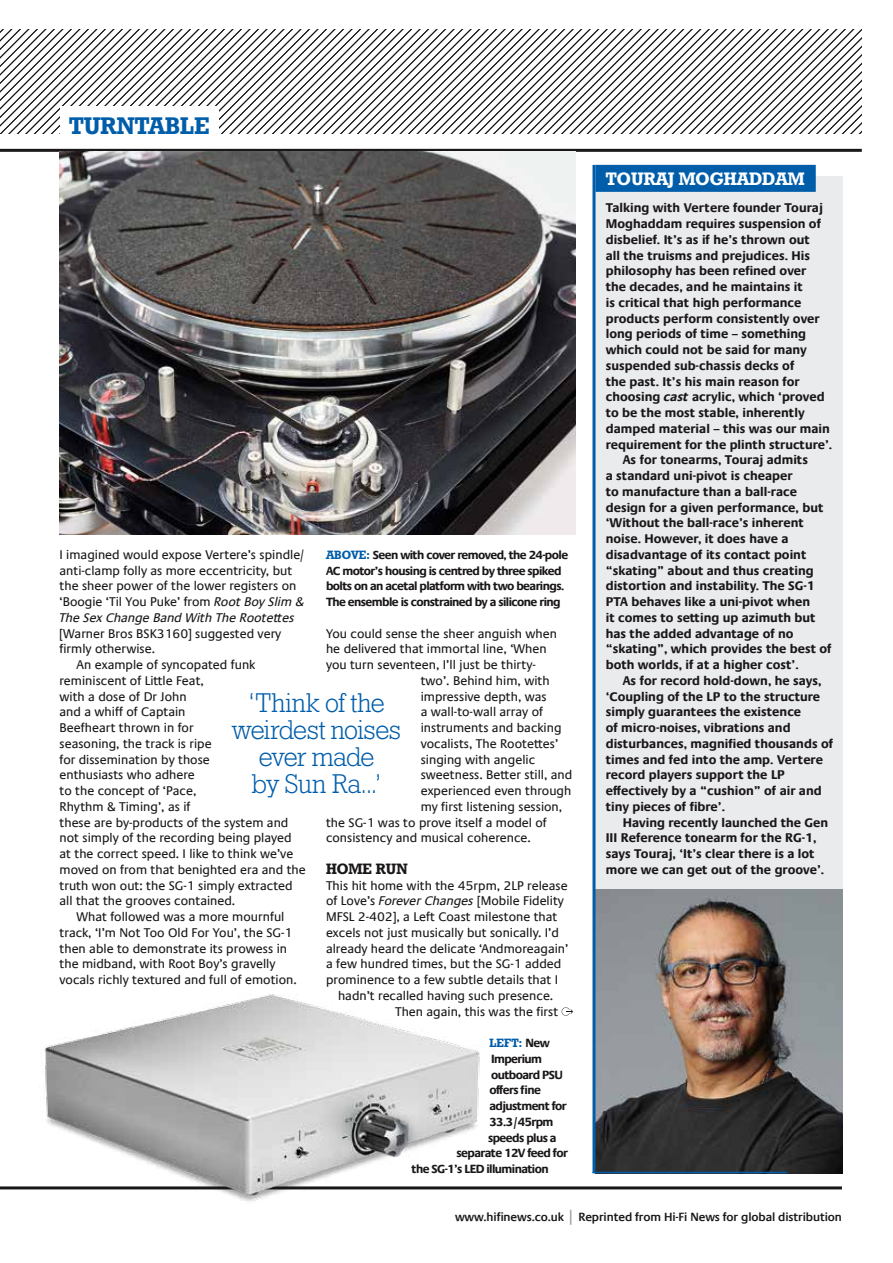
<style>
.page{position:relative;width:893px;height:1263px;background:#fff}
.page>*{position:absolute;margin:0;border:0;box-sizing:border-box;transform-origin:0 0}
.t1{font:27px/27px "Geometric Slab 712 BT Light A";letter-spacing:-.015em;color:#005daa;text-align:center}
.t2{font:24px "Geometric Slab 712 BT Bold A";color:#005daa}
.t3{font:18px "Geometric Slab 712 BT Bold A";color:#fff}
.t4{font:15px "Geometric Slab 712 BT Bold A";color:#1a1719}
.t5{font:12.75px/15.8px "Praxis Com";color:#1a1719}
.t6{font:700 12.75px "Praxis Com";color:#1a1719}
.t7{font:700 12px/15.8px "Praxis Com";letter-spacing:-.05em;color:#1a1719}
.t8{font:600 12px "Praxis Com";letter-spacing:-.01em;color:#1a1719}
.t9{font:12px "Geometric Slab 712 BT Bold A";color:#005daa}
.s1{font-style:italic}
.s2{font-family:"Geometric Slab 712 BT Bold A";font-weight:400;color:#005daa}
.s3{font-family:"Praxis Com";font-weight:700;color:#1a1719}
.s4{font-size:15px;color:#96979a}
</style>
<div class="page">
<hr style="left:0;top:1186px;width:842px;height:3px;background:#1a1719">
<hr style="left:0;top:149px;width:862px;height:3px;background:#1a1719">
<svg style="left:0;top:30px;width:862px;height:104px"></svg>
<div style="left:60px;top:106px;width:158px;height:36px;background:#fff"></div>
<div style="left:594px;top:176px;width:248px;height:992px;background:#eaebec"></div>
<img style="left:595px;top:890px;width:247px;height:283px">
<img style="left:60px;top:152px;width:515px;height:382px">
<hr style="left:593px;top:1172px;width:194px;height:1px;background:#005daa">
<div style="left:595px;top:165px;width:221px;height:27px;background:#005daa"></div>
<hr style="left:592px;top:165px;width:3px;height:1008px;background:#005daa">
<svg style="left:562px;top:1007px;width:11px;height:9px"></svg>
<img style="left:15px;top:994px;width:473px;height:207px">
<h2 class="t2" style="left:69px;top:110px;width:142px">TURNTABLE</h2>
<p class="t5" style="left:60px;top:547px;width:246px">I imagined would expose Vertere’s spindle/ anti-clamp folly as more eccentricity, but the sheer power of the lower registers on ‘Boogie ‘Til You Puke’ from <span class="s1">Root Boy Slim &amp; The Sex Change Band With The Rootettes</span></p>
<p class="t5" style="left:60px;top:625px;width:223px">[Warner Bros BSK3160] suggested very</p>
<p class="t5" style="left:60px;top:641px;width:97px">firmly otherwise.</p>
<p class="t5" style="left:77px;top:657px;width:180px">An example of syncopated funk</p>
<p class="t5" style="left:60px;top:673px;width:146px">reminiscent of Little Feat,</p>
<p class="t5" style="left:60px;top:688px;width:129px">with a dose of Dr John</p>
<p class="t5" style="left:60px;top:704px;width:127px">and a whiff of Captain</p>
<p class="t5" style="left:60px;top:720px;width:136px">Beefheart thrown in for</p>
<p class="t5" style="left:60px;top:736px;width:154px">seasoning, the track is ripe</p>
<p class="t5" style="left:60px;top:751px;width:152px">for dissemination by those</p>
<p class="t5" style="left:60px;top:767px;width:137px">enthusiasts who adhere</p>
<p class="t5" style="left:60px;top:783px;width:138px">to the concept of ‘Pace,</p>
<p class="t5" style="left:60px;top:799px;width:132px">Rhythm &amp; Timing’, as if</p>
<p class="t5" style="left:60px;top:814px;width:230px">these are by-products of the system and</p>
<p class="t5" style="left:60px;top:830px;width:234px">not simply of the recording being played</p>
<p class="t5" style="left:60px;top:846px;width:235px">at the correct speed. I like to think we’ve</p>
<p class="t5" style="left:60px;top:862px;width:248px">moved on from that benighted era and the</p>
<p class="t5" style="left:60px;top:877px;width:235px">truth won out: the SG-1 simply extracted</p>
<p class="t5" style="left:60px;top:893px;width:177px">all that the grooves contained.</p>
<p class="t5" style="left:77px;top:909px;width:209px">What followed was a more mournful</p>
<p class="t5" style="left:60px;top:925px;width:234px">track, ‘I’m Not Too Old For You’, the SG-1</p>
<p class="t5" style="left:60px;top:940px;width:229px">then able to demonstrate its prowess in</p>
<p class="t5" style="left:60px;top:956px;width:217px">the midband, with Root Boy’s gravelly</p>
<p class="t5" style="left:60px;top:972px;width:239px">vocals richly textured and full of emotion.</p>
<p class="t7" style="left:326px;top:547px;width:244px"><span class="s2">ABOVE:</span> Seen with cover removed, the 24-pole AC motor’s housing is centred by three spiked bolts on an acetal platform with two bearings.<br>The ensemble is constrained by a silicone ring</p>
<p class="t5" style="left:326px;top:625px;width:233px">You could sense the sheer anguish when</p>
<p class="t5" style="left:326px;top:641px;width:222px">he delivered that immortal line, ‘When</p>
<p class="t5" style="left:326px;top:657px;width:211px">you turn seventeen, I’ll just be thirty-</p>
<p class="t5" style="left:421px;top:673px;width:130px">two’. Behind him, with</p>
<p class="t5" style="left:421px;top:688px;width:128px">impressive depth, was</p>
<p class="t5" style="left:421px;top:704px;width:124px">a wall-to-wall array of</p>
<p class="t5" style="left:421px;top:720px;width:142px">instruments and backing</p>
<p class="t5" style="left:421px;top:736px;width:139px">vocalists, The Rootettes’</p>
<p class="t5" style="left:421px;top:751px;width:116px">singing with angelic</p>
<p class="t5" style="left:421px;top:767px;width:153px">sweetness. Better still, and</p>
<p class="t5" style="left:421px;top:783px;width:152px">experienced even through</p>
<p class="t5" style="left:421px;top:799px;width:143px">my first listening session,</p>
<p class="t5" style="left:326px;top:814px;width:222px">the SG-1 was to prove itself a model of</p>
<p class="t5" style="left:326px;top:830px;width:206px">consistency and musical coherence.</p>
<p class="t4" style="left:326px;top:859px;width:83px">HOME RUN</p>
<p class="t5" style="left:326px;top:877px;width:243px">This hit home with the 45rpm, 2LP release</p>
<p class="t5" style="left:326px;top:893px;width:239px">of Love’s <span class="s1">Forever Changes</span> [Mobile Fidelity</p>
<p class="t5" style="left:326px;top:909px;width:233px">MFSL 2-402], a Left Coast milestone that</p>
<p class="t5" style="left:326px;top:925px;width:234px">excels not just musically but sonically. I’d</p>
<p class="t5" style="left:326px;top:940px;width:244px">already heard the delicate ‘Andmoreagain’</p>
<p class="t5" style="left:326px;top:956px;width:237px">a few hundred times, but the SG-1 added</p>
<p class="t5" style="left:326px;top:972px;width:234px">prominence to a few subtle details that I</p>
<p class="t5" style="left:338px;top:988px;width:217px">hadn’t recalled having such presence.</p>
<p class="t5" style="left:395px;top:1003px;width:165px">Then again, this was the first</p>
<h1 class="t1" style="left:232px;top:689px;width:171px">‘Think of the weirdest noises ever made<br>by Sun Ra...’</h1>
<p class="t9" style="left:489px;top:1036px;width:62px">LEFT: <span class="s3">New</span></p>
<p class="t7" style="left:491px;top:1051px;width:53px">Imperium</p>
<p class="t7" style="left:491px;top:1067px;width:73px">outboard PSU</p>
<p class="t7" style="left:489px;top:1082px;width:53px">offers fine</p>
<p class="t7" style="left:489px;top:1098px;width:79px">adjustment for</p>
<p class="t7" style="left:489px;top:1114px;width:66px">33.3/45rpm</p>
<p class="t7" style="left:488px;top:1130px;width:70px">speeds plus a</p>
<p class="t7" style="left:456px;top:1145px;width:113px">separate 12V feed for</p>
<p class="t7" style="left:411px;top:1161px;width:139px">the SG-1’s LED illumination</p>
<h3 class="t3" style="left:606px;top:168px;width:25px">TOURA</h3>
<h3 class="t3" style="left:668px;top:168px;width:42px">J MOGHADDAM</h3>
<p class="t6" style="left:606px;top:200px;width:219px">Talking with Vertere founder Touraj</p>
<p class="t6" style="left:606px;top:216px;width:217px">Moghaddam requires suspension of</p>
<p class="t6" style="left:606px;top:232px;width:206px">disbelief. It’s as if he’s thrown out</p>
<p class="t6" style="left:606px;top:248px;width:206px">all the truisms and prejudices. His</p>
<p class="t6" style="left:606px;top:263px;width:202px">philosophy has been refined over</p>
<p class="t6" style="left:606px;top:279px;width:199px">the decades, and he maintains it</p>
<p class="t6" style="left:606px;top:295px;width:197px">is critical that high performance</p>
<p class="t6" style="left:606px;top:311px;width:215px">products perform consistently over</p>
<p class="t6" style="left:606px;top:326px;width:202px">long periods of time – something</p>
<p class="t6" style="left:606px;top:342px;width:202px">which could not be said for many</p>
<p class="t6" style="left:606px;top:358px;width:190px">suspended sub-chassis decks of</p>
<p class="t6" style="left:606px;top:374px;width:196px">the past. It’s his main reason for</p>
<p class="t6" style="left:606px;top:389px;width:220px">choosing <span class="s1">cast</span> acrylic, which ‘proved</p>
<p class="t6" style="left:606px;top:405px;width:200px">to be the most stable, inherently</p>
<p class="t6" style="left:606px;top:421px;width:226px">damped material – this was our main</p>
<p class="t6" style="left:606px;top:437px;width:228px">requirement for the plinth structure’.</p>
<p class="t6" style="left:623px;top:452px;width:187px">As for tonearms, Touraj admits</p>
<p class="t6" style="left:606px;top:468px;width:188px">a standard uni-pivot is cheaper</p>
<p class="t6" style="left:606px;top:484px;width:193px">to manufacture than a ball-race</p>
<p class="t6" style="left:606px;top:500px;width:219px">design for a given performance, but</p>
<p class="t6" style="left:606px;top:515px;width:200px">‘Without the ball-race’s inherent</p>
<p class="t6" style="left:606px;top:531px;width:184px">noise. However, it does have a</p>
<p class="t6" style="left:606px;top:547px;width:202px">disadvantage of its contact point</p>
<p class="t6" style="left:606px;top:563px;width:209px">“skating” about and thus creating</p>
<p class="t6" style="left:606px;top:578px;width:210px">distortion and instability. The SG-1</p>
<p class="t6" style="left:606px;top:594px;width:206px">PTA behaves like a uni-pivot when</p>
<p class="t6" style="left:606px;top:610px;width:211px">it comes to setting up azimuth but</p>
<p class="t6" style="left:606px;top:626px;width:189px">has the added advantage of no</p>
<p class="t6" style="left:606px;top:641px;width:227px">“skating”, which provides the best of</p>
<p class="t6" style="left:606px;top:657px;width:195px">both worlds, if at a higher cost’.</p>
<p class="t6" style="left:623px;top:673px;width:200px">As for record hold-down, he says,</p>
<p class="t6" style="left:606px;top:689px;width:216px">‘Coupling of the LP to the structure</p>
<p class="t6" style="left:606px;top:704px;width:197px">simply guarantees the existence</p>
<p class="t6" style="left:606px;top:720px;width:186px">of micro-noises, vibrations and</p>
<p class="t6" style="left:606px;top:736px;width:229px">disturbances, magnified thousands of</p>
<p class="t6" style="left:606px;top:752px;width:219px">times and fed into the amp. Vertere</p>
<p class="t6" style="left:606px;top:767px;width:181px">record players support the LP</p>
<p class="t6" style="left:606px;top:783px;width:217px">effectively by a “cushion” of air and</p>
<p class="t6" style="left:606px;top:799px;width:121px">tiny pieces of fibre’.</p>
<p class="t6" style="left:623px;top:815px;width:207px">Having recently launched the Gen</p>
<p class="t6" style="left:606px;top:830px;width:212px">III Reference tonearm for the RG-1,</p>
<p class="t6" style="left:606px;top:846px;width:210px">says Touraj, ‘It’s clear there is a lot</p>
<p class="t6" style="left:606px;top:862px;width:220px">more we can get out of the groove’.</p>
<p class="t8" style="left:455px;top:1209px;width:388px">www.hifinews.co.uk <span class="s4">|</span> Reprinted from Hi-Fi News for global distribution</p>
</div>
